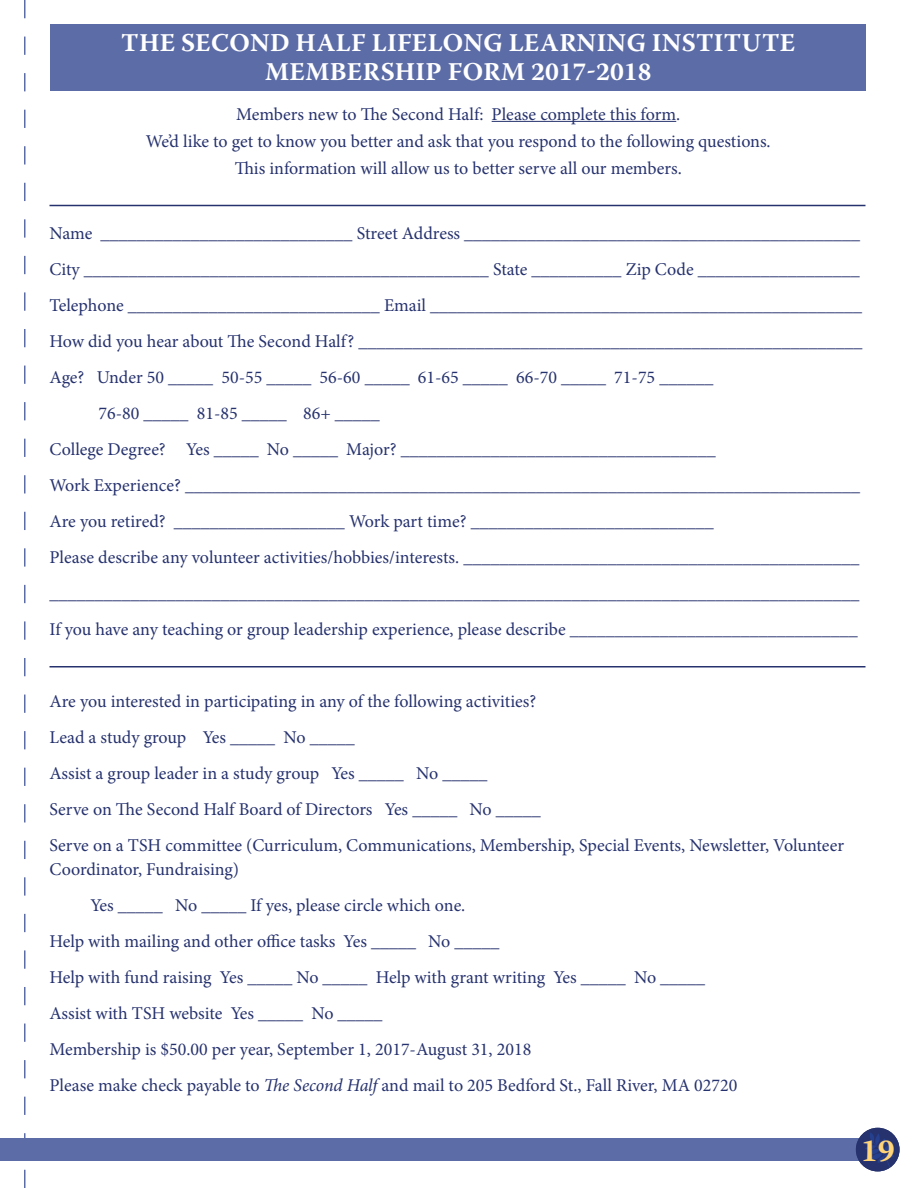
<style>
.page{position:relative;width:918px;height:1188px;background:#fff}
.page>*{position:absolute;margin:0;border:0;box-sizing:border-box;transform-origin:0 0}
.t1{font:700 31.5px "Warnock Pro";color:#ffd478}
.t2{font:700 25.5px/28.5px "Warnock Pro";letter-spacing:.01em;color:#fff;text-align:center}
.t3{font:18px/36px "Minion Pro";color:#26326e}
.s1{font-style:italic}
</style>
<div class="page">
<div style="left:50px;top:24px;width:816px;height:67px;background:#5c6ca7"></div>
<div style="left:1px;top:1138px;width:875px;height:23px;background:#5c6ca7"></div>
<div style="left:856px;top:1128px;width:44px;height:43px;background:#26326e;border-radius:50%"></div>
<svg style="left:863px;top:1132px;width:31px;height:38px"></svg>
<hr style="left:50px;top:205px;width:816px;height:1px;background:#26326e">
<hr style="left:492px;top:121px;width:184px;height:1px;background:#26326e">
<hr style="left:50px;top:666px;width:816px;height:2px;background:#26326e">
<svg style="left:24px;top:0;width:2px;height:1188px"></svg>
<h2 class="t2" style="left:121px;top:28px;width:675px">THE SECOND HALF LIFELONG LEARNING INSTITUTE<br>MEMBERSHIP FORM 2017-2018</h2>
<p class="t3" style="left:146px;top:100px;width:626px;line-height:27px;text-align:center">Members new to The Second Half: Please complete this form.<br>We’d like to get to know you better and ask that you respond to the following questions.<br>This information will allow us to better serve all our members.</p>
<p class="t3" style="left:50px;top:215px;width:812px">Name ____________________________ Street Address ____________________________________________</p>
<p class="t3" style="left:50px;top:251px;width:812px">City _____________________________________________ State __________ Zip Code __________________</p>
<p class="t3" style="left:50px;top:287px;width:814px">Telephone ____________________________ Email ________________________________________________</p>
<p class="t3" style="left:50px;top:323px;width:814px">How did you hear about The Second Half? ________________________________________________________</p>
<p class="t3" style="left:50px;top:359px;width:665px">Age? Under 50 _____ 50-55 _____ 56-60 _____ 61-65 _____ 66-70 _____ 71-75 ______</p>
<p class="t3" style="left:99px;top:395px;width:283px">76-80 _____ 81-85 _____ 86+ _____</p>
<p class="t3" style="left:50px;top:431px;width:668px">College Degree? Yes _____ No _____ Major? ___________________________________</p>
<p class="t3" style="left:50px;top:467px;width:812px">Work Experience? ___________________________________________________________________________</p>
<p class="t3" style="left:50px;top:503px;width:666px">Are you retired? ___________________ Work part time? ___________________________</p>
<p class="t3" style="left:50px;top:539px;width:811px">Please describe any volunteer activities/hobbies/interests. ____________________________________________</p>
<p class="t3" style="left:50px;top:575px;width:811px">__________________________________________________________________________________________</p>
<p class="t3" style="left:50px;top:611px;width:810px">If you have any teaching or group leadership experience, please describe ________________________________</p>
<p class="t3" style="left:50px;top:683px;width:796px">Are you interested in participating in any of the following activities?<br>Lead a study group Yes _____ No _____<br>Assist a group leader in a study group Yes _____ No _____<br>Serve on The Second Half Board of Directors Yes _____ No _____<br>Serve on a TSH committee (Curriculum, Communications, Membership, Special Events, Newsletter, Volunteer</p>
<p class="t3" style="left:50px;top:851px;width:191px">Coordinator, Fundraising)</p>
<p class="t3" style="left:90px;top:887px;width:377px">Yes _____ No _____ If yes, please circle which one.</p>
<p class="t3" style="left:50px;top:923px;width:451px">Help with mailing and other office tasks Yes _____ No _____</p>
<p class="t3" style="left:50px;top:959px;width:657px">Help with fund raising Yes _____ No _____ Help with grant writing Yes _____ No _____</p>
<p class="t3" style="left:50px;top:995px;width:335px">Assist with TSH website Yes _____ No _____</p>
<p class="t3" style="left:50px;top:1031px;width:483px">Membership is $50.00 per year, September 1, 2017-August 31, 2018</p>
<p class="t3" style="left:50px;top:1067px;width:689px">Please make check payable to <span class="s1">The Second Half</span> and mail to 205 Bedford St., Fall River, MA 02720</p>
<h1 class="t1" style="left:861px;top:1132px;width:36px">19</h1>
</div>
